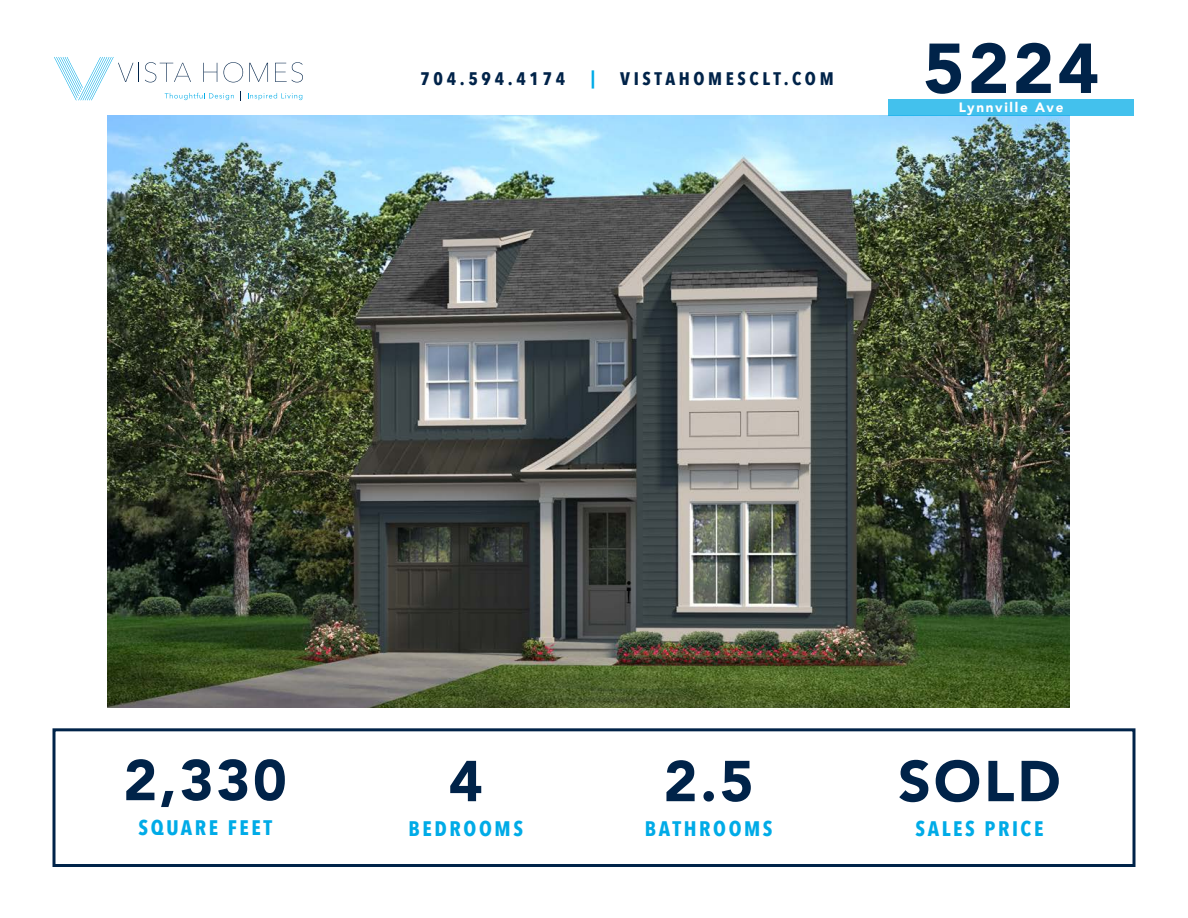
<style>
.page{position:relative;width:1188px;height:918px;background:#fff}
.page>*{position:absolute;margin:0;border:0;box-sizing:border-box;transform-origin:0 0}
.t1{font:900 69.75px "Avenir";color:#002349}
.t2{font:900 57px "Avenir";letter-spacing:.05em;color:#002349}
.t3{font:700 21px "Avenir Next Condensed";letter-spacing:.125em;color:#00abe7}
.t4{font:700 18.15px "Avenir Next Condensed";letter-spacing:.2em;color:#002349}
.t5{font:700 18.15px "Avenir Next Condensed";color:#00abe7}
.t6{font:900 13.5px "Avenir";letter-spacing:.125em;color:#fff}
</style>
<div class="page">
<img style="left:108px;top:116px;width:961px;height:591px">
<div style="left:52px;top:728px;width:1084px;height:139px;border:3px solid #002349"></div>
<div style="left:888px;top:99px;width:246px;height:17px;background:#43c1ed"></div>
<svg style="left:54px;top:57px;width:85px;height:43px"></svg>
<svg style="left:145px;top:62px;width:46px;height:20px"></svg>
<svg style="left:203px;top:63px;width:14px;height:19px"></svg>
<svg style="left:223px;top:62px;width:20px;height:20px"></svg>
<svg style="left:249px;top:63px;width:19px;height:19px"></svg>
<svg style="left:275px;top:62px;width:28px;height:20px"></svg>
<svg style="left:165px;top:93px;width:69px;height:7px"></svg>
<svg style="left:248px;top:93px;width:54px;height:7px"></svg>
<p class="t4" style="left:420px;top:68px;width:147px">704.594.4174</p>
<p class="t5" style="left:591px;top:66px;width:6px">|</p>
<p class="t4" style="left:620px;top:68px;width:215px">VISTAHOMESCLT.COM</p>
<p class="t1" style="left:923px;top:9px;width:177px">5224</p>
<p class="t6" style="left:959px;top:96px;width:106px">Lynnville Ave</p>
<p class="t2" style="left:124px;top:732px;width:165px">2,330</p>
<p class="t3" style="left:138px;top:815px;width:135px">SQUARE FEET</p>
<p class="t2" style="left:898px;top:733px;width:164px">SOLD</p>
<p class="t2" style="left:664px;top:733px;width:92px">2.5</p>
<p class="t3" style="left:645px;top:815px;width:129px">BATHROOMS</p>
<p class="t2" style="left:449px;top:733px;width:35px">4</p>
<p class="t3" style="left:408px;top:815px;width:116px">BEDROOMS</p>
<p class="t3" style="left:915px;top:815px;width:130px">SALES PRICE</p>
</div>
